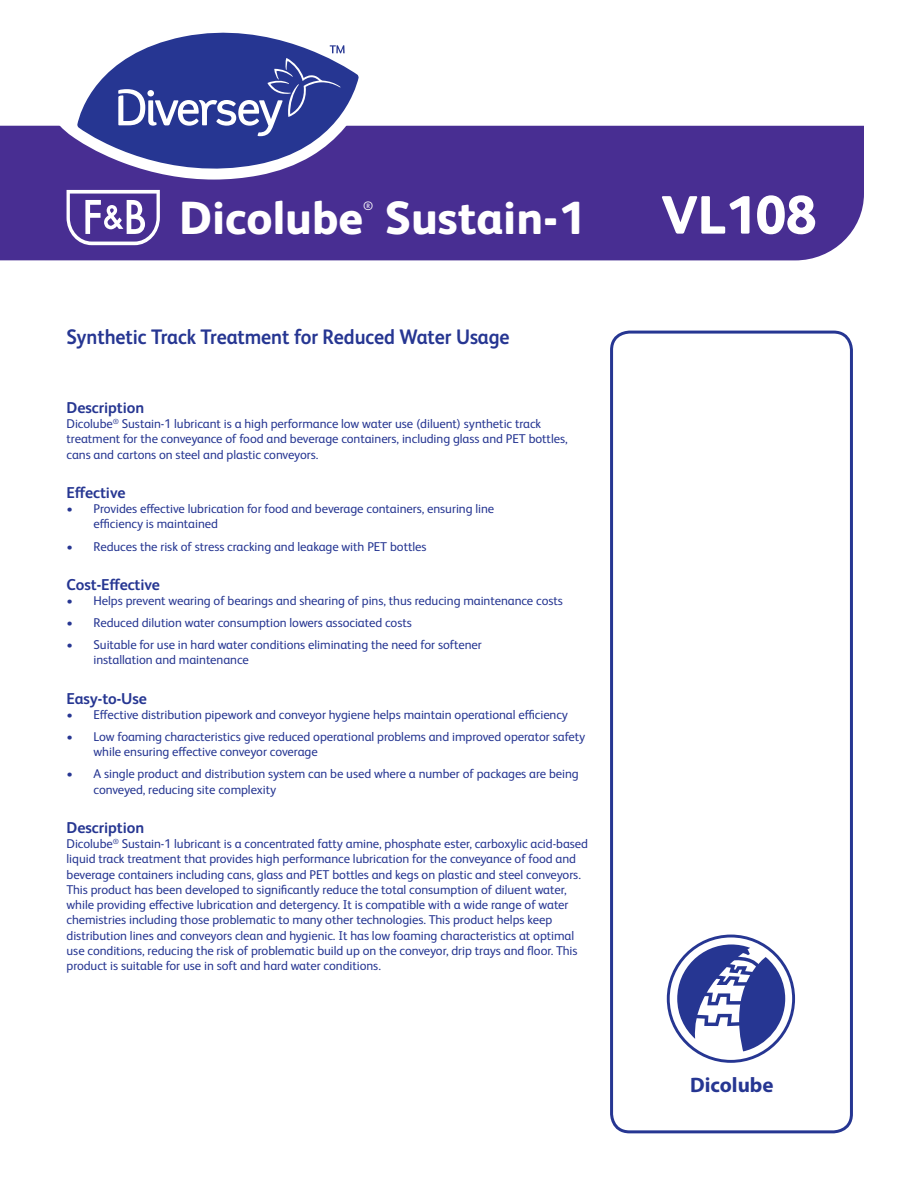
<style>
.page{position:relative;width:918px;height:1188px;background:#fff}
.page>*{position:absolute;margin:0;border:0;box-sizing:border-box;transform-origin:0 0}
.t1{font:800 54px "FS Albert Pro";letter-spacing:-.01em;color:#fff}
.Fancy_Name_page_1{font:800 46.5px "FS Albert Pro";color:#fff}
.t2{font:700 21px "FS Albert Pro";letter-spacing:-.005em;color:#263692;scale:.93 1}
.t3{font:700 21px "Myriad Pro";color:#263692}
.t4{font:700 15.75px "FS Albert Pro";letter-spacing:-.005em;color:#263692}
.t5{font:12.75px/15.3px "FS Albert Pro";letter-spacing:-.005em;color:#263692}
.Fancy_Name_page_1-2{font:12.3px "FS Albert Pro";color:#fff}
</style>
<div class="page">
<div style="left:0;top:126px;width:864px;height:134px;background:#482e92"></div>
<div style="left:610px;top:331px;width:243px;height:802px;border:3px solid #263692;border-radius:18px"></div>
<svg style="left:57px;top:125px;width:317px;height:55px;background:#563e9a"></svg>
<svg style="left:77px;top:32px;width:282px;height:149px"></svg>
<svg style="left:118px;top:45px;width:227px;height:91px;background:#4b58a4"></svg>
<svg style="left:67px;top:190px;width:93px;height:55px"></svg>
<svg style="left:667px;top:935px;width:128px;height:128px"></svg>
<p class="Fancy_Name_page_1" style="left:179px;top:181px;width:185px">Dicolube</p>
<p class="Fancy_Name_page_1-2" style="left:363px;top:197px;width:12px">®</p>
<p class="Fancy_Name_page_1" style="left:385px;top:181px;width:202px">Sustain-1</p>
<p class="t1" style="left:661px;top:173px;width:157px">VL108</p>
<p class="t2" style="left:67px;top:322px;width:478px">Synthetic Track Treatment for Reduced Water Usage</p>
<p class="t4" style="left:67px;top:396px;width:79px">Description</p>
<p class="t5" style="left:67px;top:415px;width:503px">Dicolube<sup>®</sup> Sustain-1 lubricant is a high performance low water use (diluent) synthetic track treatment for the conveyance of food and beverage containers, including glass and PET bottles, cans and cartons on steel and plastic conveyors.</p>
<p class="t4" style="left:67px;top:481px;width:60px">Effective</p>
<p class="t5" style="left:94px;top:500px;width:402px;text-indent:-27px">• Provides effective lubrication for food and beverage containers, ensuring line efficiency is maintained</p>
<p class="t5" style="left:67px;top:538px;width:362px">• Reduces the risk of stress cracking and leakage with PET bottles</p>
<p class="t4" style="left:67px;top:573px;width:95px">Cost-Effective</p>
<p class="t5" style="left:67px;top:592px;width:498px">• Helps prevent wearing of bearings and shearing of pins, thus reducing maintenance costs</p>
<p class="t5" style="left:67px;top:614px;width:347px">• Reduced dilution water consumption lowers associated costs</p>
<p class="t5" style="left:94px;top:636px;width:390px;text-indent:-27px">• Suitable for use in hard water conditions eliminating the need for softener installation and maintenance</p>
<p class="t4" style="left:67px;top:687px;width:82px">Easy-to-Use</p>
<p class="t5" style="left:67px;top:706px;width:503px">• Effective distribution pipework and conveyor hygiene helps maintain operational efficiency</p>
<p class="t5" style="left:94px;top:728px;width:493px;text-indent:-27px">• Low foaming characteristics give reduced operational problems and improved operator safety while ensuring effective conveyor coverage</p>
<p class="t5" style="left:94px;top:765px;width:487px;text-indent:-27px">• A single product and distribution system can be used where a number of packages are being conveyed, reducing site complexity</p>
<p class="t4" style="left:67px;top:816px;width:79px">Description</p>
<p class="t5" style="left:67px;top:835px;width:523px">Dicolube<sup>®</sup> Sustain-1 lubricant is a concentrated fatty amine, phosphate ester, carboxylic acid-based liquid track treatment that provides high performance lubrication for the conveyance of food and beverage containers including cans, glass and PET bottles and kegs on plastic and steel conveyors.<br>This product has been developed to significantly reduce the total consumption of diluent water, while providing effective lubrication and detergency. It is compatible with a wide range of water chemistries including those problematic to many other technologies. This product helps keep distribution lines and conveyors clean and hygienic. It has low foaming characteristics at optimal use conditions, reducing the risk of problematic build up on the conveyor, drip trays and floor. This product is suitable for use in soft and hard water conditions.</p>
<p class="t3" style="left:690px;top:1071px;width:85px">Dicolube</p>
</div>
